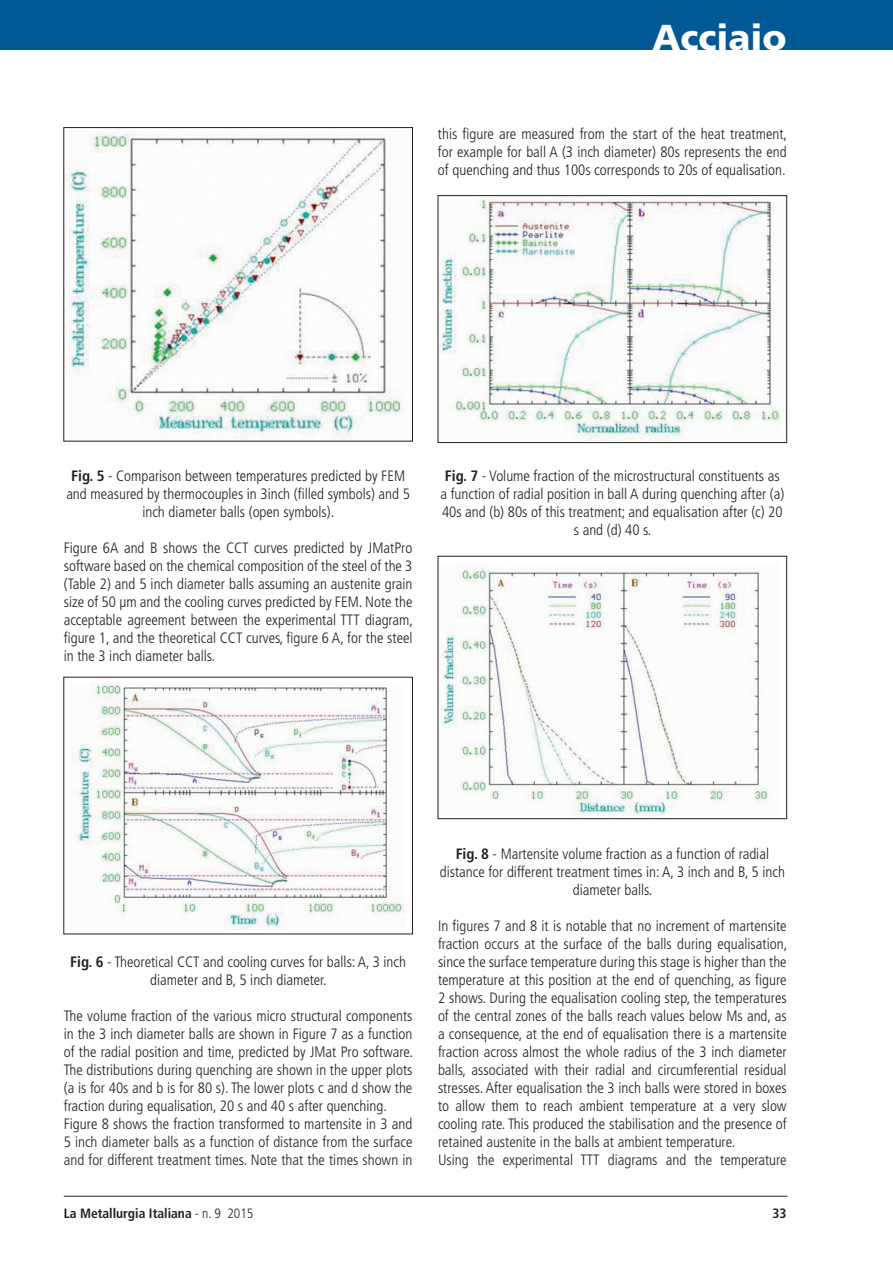
<style>
.page{position:relative;width:893px;height:1263px;background:#fff}
.page>*{position:absolute;margin:0;border:0;box-sizing:border-box;transform-origin:0 0}
.t1{font:900 36px "Frutiger LT Std";color:#fff}
.t2{font:300 condensed 15px/18px "Frutiger LT Std";color:#231f20;text-align:center}
.t3{font:700 condensed 13.5px "Frutiger LT Std";color:#231f20}
.s1{font-weight:700}
.s2{font-weight:300}
</style>
<div class="page">
<hr style="left:64px;top:1196px;width:723px;height:1px;background:#231f20">
<div style="left:0;top:0;width:893px;height:50px;background:#005895"></div>
<img style="left:66px;top:133px;width:338px;height:306px">
<div style="left:64px;top:127px;width:349px;height:314px;border:1px solid #231f20"></div>
<img style="left:72px;top:682px;width:334px;height:248px">
<img style="left:440px;top:197px;width:341px;height:244px">
<div style="left:438px;top:195px;width:349px;height:248px;border:1px solid #231f20"></div>
<img style="left:441px;top:565px;width:328px;height:252px">
<div style="left:438px;top:556px;width:349px;height:263px;border:1px solid #231f20"></div>
<h1 class="t1" style="left:653px;top:15px;width:136px">Acciaio</h1>
<p class="t2" style="left:438px;top:125px;width:351px;text-align:justify">this figure are measured from the start of the heat treatment, for example for ball A (3 inch diameter) 80s represents the end of quenching and thus 100s corresponds to 20s of equalisation.</p>
<p class="t2" style="left:66px;top:467px;width:345px"><span class="s1">Fig. 5</span> - Comparison between temperatures predicted by FEM and measured by thermocouples in 3inch (filled symbols) and 5 inch diameter balls (open symbols).</p>
<p class="t2" style="left:64px;top:539px;width:351px;text-align:justify">Figure 6A and B shows the CCT curves predicted by JMatPro software based on the chemical composition of the steel of the 3 (Table 2) and 5 inch diameter balls assuming an austenite grain size of 50 µm and the cooling curves predicted by FEM. Note the acceptable agreement between the experimental TTT diagram, figure 1, and the theoretical CCT curves, figure 6 A, for the steel in the 3 inch diameter balls.</p>
<p class="t2" style="left:440px;top:467px;width:345px"><span class="s1">Fig. 7</span> - Volume fraction of the microstructural constituents as a function of radial position in ball A during quenching after (a)<br>40s and (b) 80s of this treatment; and equalisation after (c) 20 s and (d) 40 s.</p>
<p class="t2" style="left:70px;top:953px;width:337px"><span class="s1">Fig. 6</span> - Theoretical CCT and cooling curves for balls: A, 3 inch diameter and B, 5 inch diameter.</p>
<p class="t2" style="left:64px;top:1007px;width:351px;text-align:left">The volume fraction of the various micro structural components in the 3 inch diameter balls are shown in Figure 7 as a function of the radial position and time, predicted by JMat Pro software.<br>The distributions during quenching are shown in the upper plots (a is for 40s and b is for 80 s). The lower plots c and d show the fraction during equalisation, 20 s and 40 s after quenching.<br>Figure 8 shows the fraction transformed to martensite in 3 and 5 inch diameter balls as a function of distance from the surface and for different treatment times. N ote that the times shown in</p>
<p class="t2" style="left:440px;top:845px;width:347px"><span class="s1">Fig. 8</span> - Martensite volume fraction as a function of radial distance for different treatment times in: A, 3 inch and B, 5 inch diameter balls.</p>
<p class="t2" style="left:438px;top:917px;width:351px;text-align:left">In figures 7 and 8 it is notable that no increment of martensite fraction occurs at the surface of the balls during equalisation, since the surface temperature during this stage is higher than the temperature at this position at the end of quenching, as figure 2 shows. During the equalisation cooling step, the temperatures of the central zones of the balls reach values below Ms and, as a consequence, at the end of equalisation there is a martensite fraction across almost the whole radius of the 3 inch diameter balls, associated with their radial and circumferential residual stresses. After equalisation the 3 inch balls were stored in boxes to allow them to reach ambient temperature at a very slow cooling rate. This produced the stabilisation and the presence of retained austenite in the balls at ambient temperature.<br>Using the experimental TTT diagrams and the temperature</p>
<p class="t3" style="left:64px;top:1205px;width:191px">La Metallurgia Italiana <span class="s2">- n. 9 2015</span></p>
<p class="t3" style="left:773px;top:1205px;width:16px">33</p>
</div>
